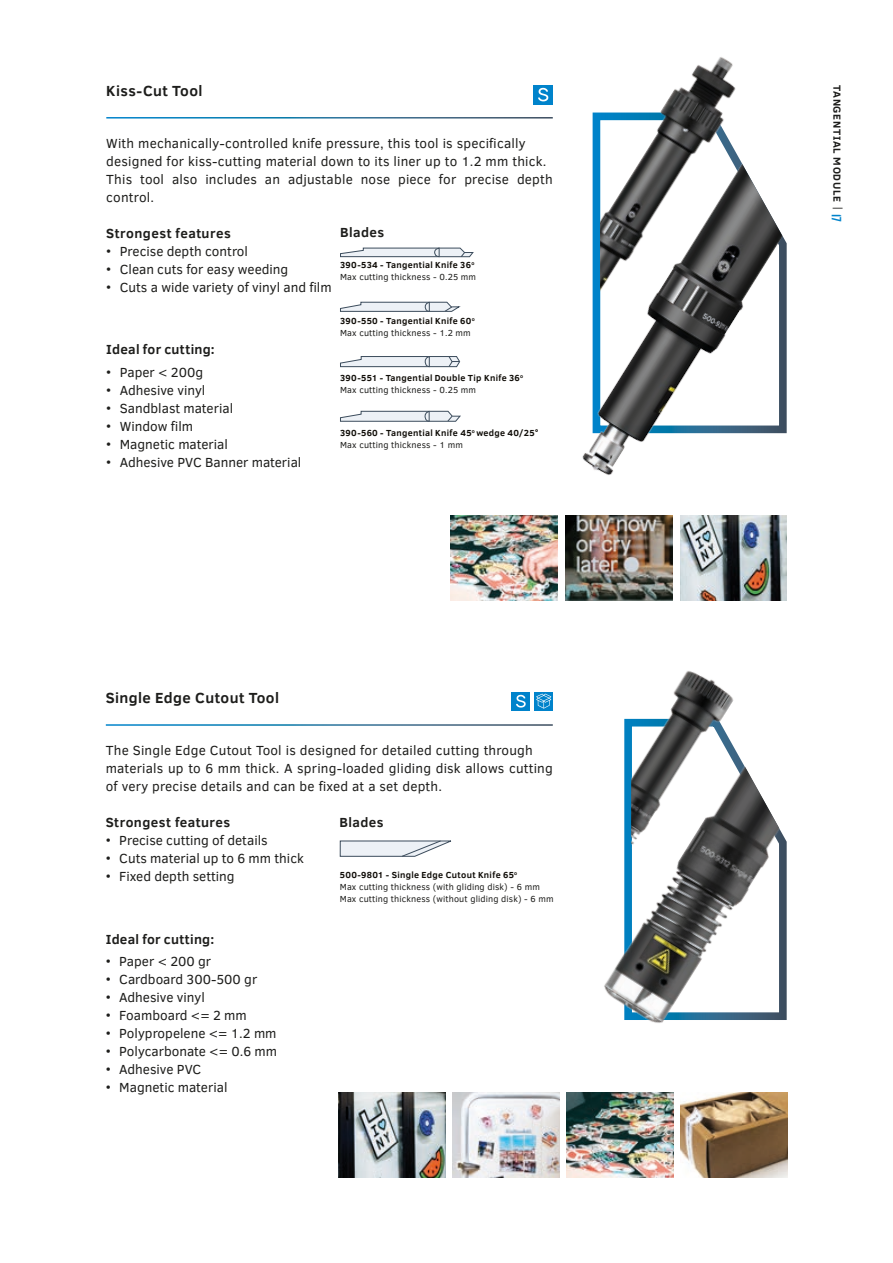
<style>
.page{position:relative;width:893px;height:1263px;background:#fff}
.page>*{position:absolute;margin:0;border:0;box-sizing:border-box;transform-origin:0 0}
.t1{font:700 15px "Clear Sans";letter-spacing:.03em;color:#1d1d1b}
.t2{font:13.5px/18px "Clear Sans";color:#1d1d1b}
.t3{font:700 13.5px "Clear Sans";letter-spacing:.03em;color:#1d1d1b}
.t4{font:700 10.5px "Clear Sans";letter-spacing:.06em;color:#1d1d1b}
.t5{font:700 9px/12px "Clear Sans";letter-spacing:.035em;color:#100d08}
.t6{font:9px/12px "Clear Sans";letter-spacing:.015em;color:#1d1d1b}
.s1{font-weight:700;color:#100d08}
.s2{font-weight:400;color:#1d1d1b}
.s3{font-weight:400}
.s4{font-family:"Rift";font-size:13.5px;color:#0083cb}
</style>
<div class="page">
<img style="left:451px;top:515px;width:106px;height:85px">
<img style="left:681px;top:515px;width:106px;height:85px">
<img style="left:566px;top:515px;width:106px;height:85px">
<img style="left:567px;top:1092px;width:106px;height:85px">
<img style="left:453px;top:1092px;width:106px;height:85px">
<img style="left:339px;top:1092px;width:106px;height:85px">
<img style="left:681px;top:1092px;width:106px;height:85px">
<img style="left:600px;top:57px;width:136px;height:76px">
<img style="left:582px;top:133px;width:205px;height:342px">
<svg style="left:624px;top:718px;width:163px;height:302px"></svg>
<img style="left:631px;top:671px;width:111px;height:75px">
<img style="left:604px;top:746px;width:182px;height:277px">
<svg style="left:340px;top:840px;width:111px;height:17px;background:#d6dbe1"></svg>
<svg style="left:340px;top:247px;width:134px;height:11px"></svg>
<svg style="left:340px;top:411px;width:121px;height:11px"></svg>
<svg style="left:340px;top:356px;width:120px;height:11px"></svg>
<svg style="left:340px;top:302px;width:120px;height:10px"></svg>
<div style="left:534px;top:85px;width:19px;height:19px;background:#0083cb"></div>
<svg style="left:538px;top:88px;width:10px;height:13px"></svg>
<div style="left:512px;top:692px;width:18px;height:18px;background:#0083cb"></div>
<svg style="left:516px;top:695px;width:10px;height:12px"></svg>
<svg style="left:535px;top:692px;width:18px;height:18px"></svg>
<svg style="left:536px;top:694px;width:15px;height:15px"></svg>
<p class="t1" style="left:106px;top:80px;width:98px">Kiss-Cut Tool</p>
<p class="t2" style="left:106px;top:134px;width:448px">With mechanically-controlled knife pressure, this tool is specifically designed for kiss-cutting material down to its liner up to 1.2 mm thick.<br>This tool also includes an adjustable nose piece for precise depth control.</p>
<p class="t3" style="left:106px;top:223px;width:126px">Strongest features</p>
<p class="t2" style="left:106px;top:242px;width:143px">• Precise depth control</p>
<p class="t2" style="left:106px;top:260px;width:184px">• Clean cuts for easy weeding</p>
<p class="t2" style="left:106px;top:278px;width:227px">• Cuts a wide variety of vinyl and film</p>
<p class="t3" style="left:340px;top:222px;width:46px">Blades</p>
<p class="t6" style="left:340px;top:259px;width:137px"><span class="s1">390-534 - Tangential Knife 36</span><sup>o<br></sup>Max cutting thickness - 0.25 mm</p>
<p class="t3" style="left:106px;top:340px;width:110px">Ideal for cutting:</p>
<p class="t2" style="left:106px;top:363px;width:98px">• Paper &lt; 200g</p>
<p class="t2" style="left:106px;top:381px;width:101px">• Adhesive vinyl</p>
<p class="t2" style="left:106px;top:399px;width:128px">• Sandblast material</p>
<p class="t2" style="left:106px;top:417px;width:88px">• Window film</p>
<p class="t2" style="left:106px;top:435px;width:123px">• Magnetic material</p>
<p class="t2" style="left:106px;top:453px;width:197px">• Adhesive PVC Banner material</p>
<p class="t5" style="left:340px;top:315px;width:136px">390-550 - Tangential Knife 60<sup>o<br></sup><span class="s2">Max cutting thickness - 1.2 mm</span></p>
<p class="t5" style="left:340px;top:371px;width:185px">390-551 - Tangential Double Tip Knife 36<sup>o<br></sup><span class="s2">Max cutting thickness - 0.25 mm</span></p>
<p class="t5" style="left:340px;top:427px;width:200px">390-560 - Tangential Knife 45<sup>o</sup> wedge 40/25°<br><span class="s2">Max cutting thickness - 1 mm</span></p>
<p class="t1" style="left:106px;top:687px;width:175px">Single Edge Cutout Tool</p>
<p class="t2" style="left:106px;top:741px;width:448px">The Single Edge Cutout Tool is designed for detailed cutting through materials up to 6 mm thick. A spring-loaded gliding disk allows cutting of very precise details and can be fixed at a set depth.</p>
<p class="t3" style="left:106px;top:812px;width:126px">Strongest features</p>
<p class="t2" style="left:106px;top:831px;width:163px">• Precise cutting of details</p>
<p class="t2" style="left:106px;top:849px;width:200px">• Cuts material up to 6 mm thick</p>
<p class="t2" style="left:106px;top:867px;width:130px">• Fixed depth setting</p>
<p class="t3" style="left:340px;top:812px;width:46px">Blades</p>
<p class="t6" style="left:340px;top:868px;width:215px"><span class="s1">500-9801 - Single Edge Cutout Knife 65</span><sup>o<br></sup>Max cutting thickness (with gliding disk) - 6 mm<br>Max cutting thickness (without gliding disk) - 6 mm</p>
<p class="t3" style="left:106px;top:929px;width:110px">Ideal for cutting:</p>
<p class="t2" style="left:106px;top:952px;width:107px">• Paper &lt; 200 gr</p>
<p class="t2" style="left:106px;top:970px;width:153px">• Cardboard 300-500 gr</p>
<p class="t2" style="left:106px;top:988px;width:101px">• Adhesive vinyl</p>
<p class="t2" style="left:106px;top:1006px;width:142px">• Foamboard &lt;= 2 mm</p>
<p class="t2" style="left:106px;top:1024px;width:172px">• Polypropelene &lt;= 1.2 mm</p>
<p class="t2" style="left:106px;top:1042px;width:173px">• Polycarbonate &lt;= 0.6 mm</p>
<p class="t2" style="left:106px;top:1060px;width:97px">• Adhesive PVC</p>
<p class="t2" style="left:106px;top:1078px;width:123px">• Magnetic material</p>
<p class="t4" style="left:845px;top:85px;width:139px;rotate:90deg">Tangential Module <span class="s3">|</span> <span class="s4">17</span></p>
</div>
